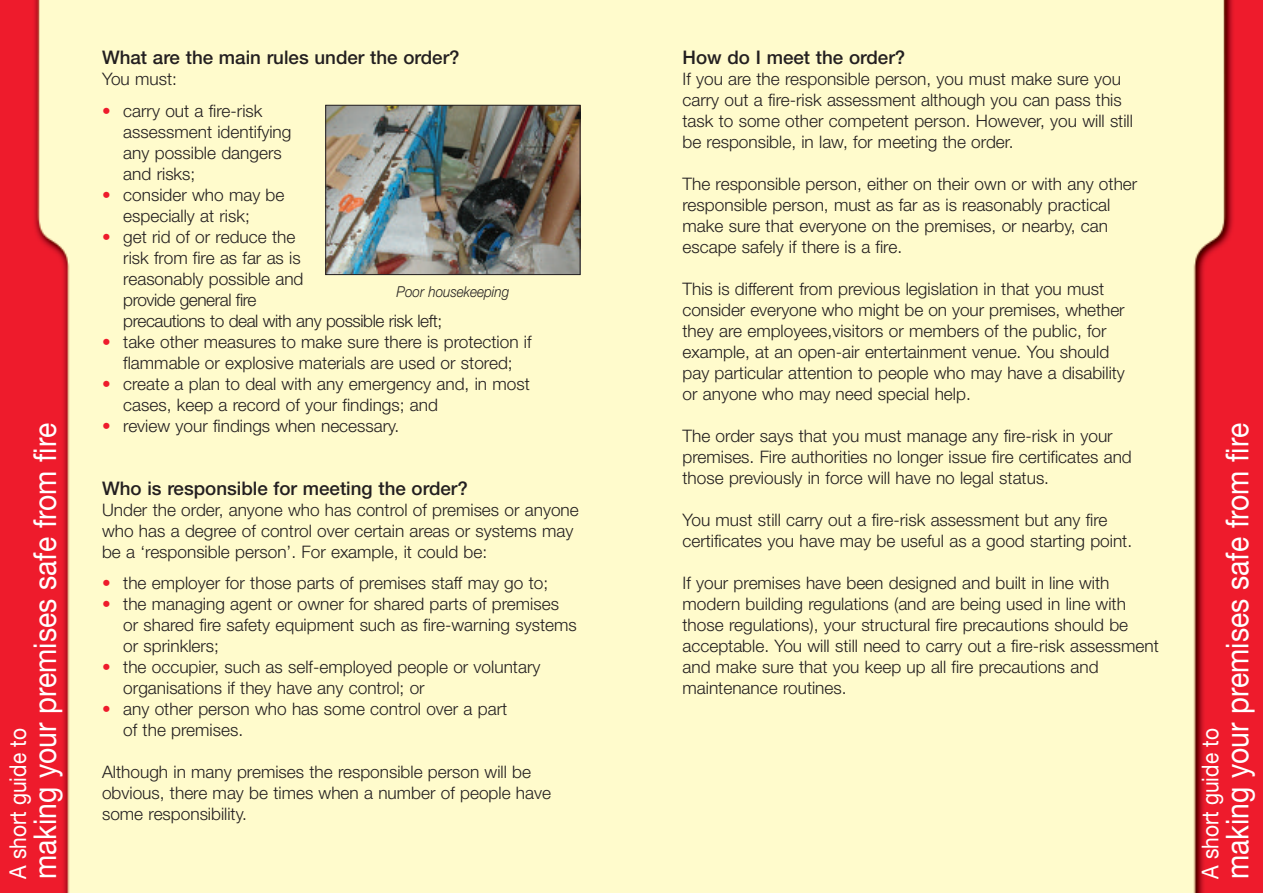
<style>
.page{position:relative;width:1263px;height:893px;background:#fff}
.page>*{position:absolute;margin:0;border:0;box-sizing:border-box;transform-origin:0 0}
.t1{font:31.5px "Helvetica Neue";color:#fff;scale:.9 1}
.t2{font:23.25px "Helvetica Neue";color:#fff;scale:.9 1}
.t3{font:500 18.75px "Helvetica Neue";color:#231f20}
.t4{font:300 17.25px/21px "Helvetica Neue";color:#231f20}
.t5{font:300 17.25px/21px "Helvetica Neue";letter-spacing:-.025em;color:#231f20}
.t6{font:italic 300 15px "Helvetica Neue";color:#231f20;scale:.9 1}
.s1{color:#ee1b2c}
</style>
<div class="page">
<img style="left:0;top:0;width:1263px;height:893px">
<img style="left:327px;top:107px;width:251px;height:166px">
<div style="left:325px;top:105px;width:255px;height:170px;border:1px solid #231f20"></div>
<h1 class="t1" style="left:34px;top:879px;width:508px;rotate:-90deg">making your premises safe from fire</h1>
<h2 class="t2" style="left:10px;top:879px;width:169px;rotate:-90deg">A short guide to</h2>
<p class="t3" style="left:102px;top:51px;width:359px">What are the main rules under the order?</p>
<p class="t4" style="left:102px;top:70px;width:76px">You must:</p>
<p class="t4" style="left:123px;top:102px;width:170px;text-indent:-21px"><span class="s1">•</span> carry out a fire-risk assessment identifying any possible dangers and risks;</p>
<p class="t4" style="left:123px;top:186px;width:163px;text-indent:-21px"><span class="s1">•</span> consider who may be especially at risk;</p>
<p class="t5" style="left:123px;top:228px;width:320px;text-indent:-21px"><span class="s1">•</span> get rid of or reduce the<br>risk from fire as far as is<br>reasonably possible and<br>provide general fire<br>precautions to deal with any possible risk left;</p>
<p class="t4" style="left:102px;top:333px;width:431px;text-align:center"><span class="s1">•</span> take other measures to make sure there is protection if flammable or explosive materials are used or stored;</p>
<p class="t4" style="left:123px;top:375px;width:408px;text-indent:-21px"><span class="s1">•</span> create a plan to deal with any emergency and, in most cases, keep a record of your findings; and</p>
<p class="t4" style="left:102px;top:417px;width:299px"><span class="s1">•</span> review your findings when necessary.</p>
<p class="t6" style="left:397px;top:286px;width:127px">Poor housekeeping</p>
<p class="t3" style="left:102px;top:482px;width:367px">Who is responsible for meeting the order?</p>
<p class="t4" style="left:102px;top:501px;width:478px">Under the order, anyone who has control of premises or anyone who has a degree of control over certain areas or systems may be a ‘responsible person’. For example, it could be:</p>
<p class="t4" style="left:102px;top:574px;width:448px"><span class="s1">•</span> the employer for those parts of premises staff may go to;</p>
<p class="t4" style="left:123px;top:595px;width:455px;text-indent:-21px"><span class="s1">•</span> the managing agent or owner for shared parts of premises or shared fire safety equipment such as fire-warning systems or sprinklers;</p>
<p class="t4" style="left:123px;top:658px;width:419px;text-indent:-21px"><span class="s1">•</span> the occupier, such as self-employed people or voluntary organisations if they have any control; or</p>
<p class="t4" style="left:123px;top:700px;width:385px;text-indent:-21px"><span class="s1">•</span> any other person who has some control over a part of the premises.</p>
<p class="t4" style="left:102px;top:763px;width:450px">Although in many premises the responsible person will be obvious, there may be times when a number of people have some responsibility.</p>
<p class="t3" style="left:682px;top:51px;width:224px">How do I meet the order?</p>
<p class="t4" style="left:682px;top:70px;width:452px">If you are the responsible person, you must make sure you carry out a fire-risk assessment although you can pass this task to some other competent person. However, you will still be responsible, in law, for meeting the order.</p>
<p class="t4" style="left:682px;top:175px;width:456px">The responsible person, either on their own or with any other responsible person, must as far as is reasonably practical make sure that everyone on the premises, or nearby, can escape safely if there is a fire.</p>
<p class="t4" style="left:682px;top:280px;width:444px">This is different from previous legislation in that you must consider everyone who might be on your premises, whether they are employees,visitors or members of the public, for example, at an open-air entertainment venue. You should pay particular attention to people who may have a disability or anyone who may need special help.</p>
<p class="t4" style="left:682px;top:427px;width:451px">The order says that you must manage any fire-risk in your premises. Fire authorities no longer issue fire certificates and those previously in force will have no legal status.</p>
<p class="t4" style="left:682px;top:511px;width:451px">You must still carry out a fire-risk assessment but any fire certificates you have may be useful as a good starting point.</p>
<p class="t4" style="left:682px;top:574px;width:478px">If your premises have been designed and built in line with modern building regulations (and are being used in line with those regulations), your structural fire precautions should be acceptable. You will still need to carry out a fire-risk assessment and make sure that you keep up all fire precautions and maintenance routines.</p>
<h1 class="t1" style="left:1226px;top:879px;width:508px;rotate:-90deg">making your premises safe from fire</h1>
<h2 class="t2" style="left:1202px;top:879px;width:169px;rotate:-90deg">A short guide to</h2>
</div>
